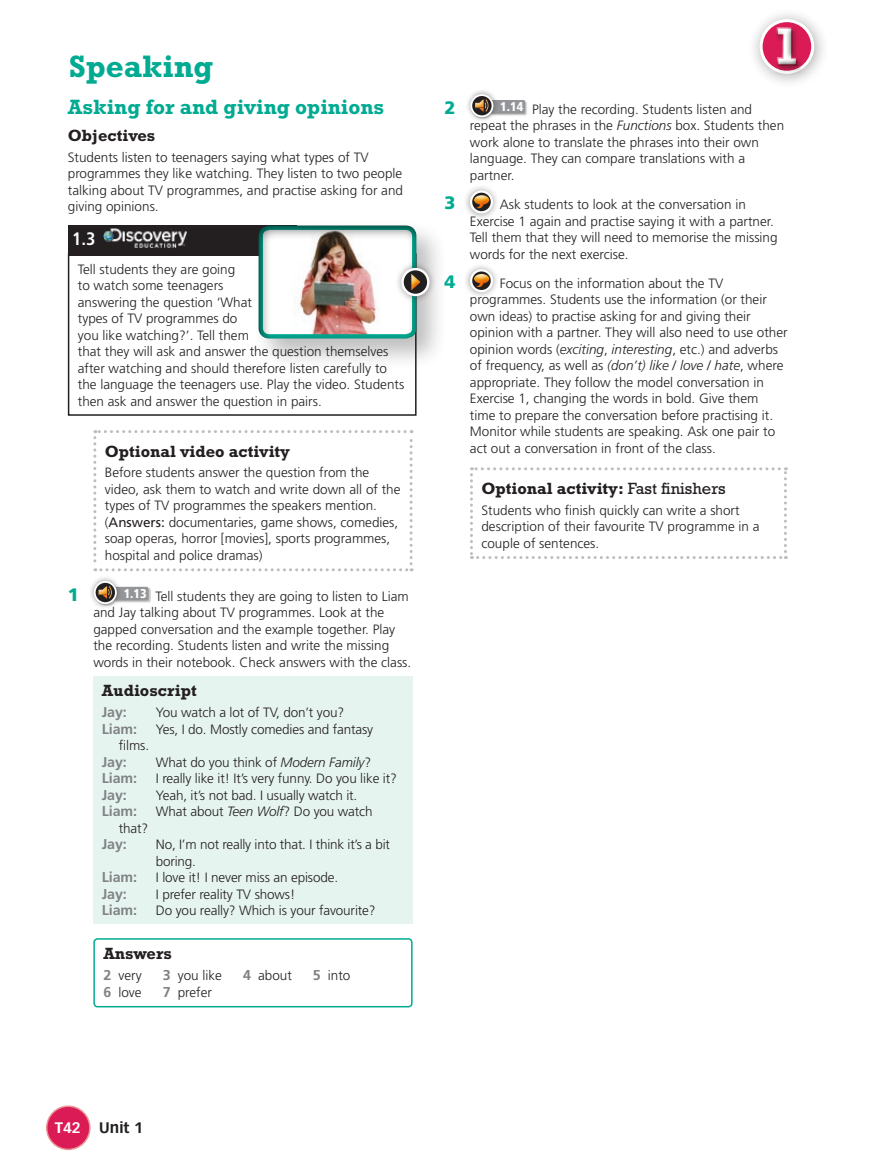
<style>
.page{position:relative;width:872px;height:1170px;background:#fff}
.page>*{position:absolute;margin:0;border:0;box-sizing:border-box;transform-origin:0 0}
.t1{font:700 52.5px "Rockwell Std";color:#fff}
.t2{font:700 31.5px "Rockwell Std";color:#00ab92}
.t3{font:700 21px "Rockwell Std";color:#00ab92}
.t4{font:900 18px "Frutiger LT Std";color:#00ab92}
.t5{font:700 condensed 18px "Frutiger LT Std";color:#fff}
.t6{font:700 16.5px "Rockwell Std";color:#231f20}
.t7{font:700 15px "Vectora LT Std";color:#231f20}
.t8{font:700 15px "Vectora LT Std";color:#fff}
.t9{font:700 14.25px "Frutiger LT Std";letter-spacing:-.01em;color:#808285}
.t10{font:300 13.5px/16.5px "Frutiger LT Std";color:#231f20}
.s1{font-weight:400}
.s2{font-style:italic}
.s3{font-weight:700;font-size:14.25px;color:#808285}
</style>
<div class="page">
<div style="left:471px;top:95px;width:56px;height:24px;background:#231f20;opacity:.25"></div>
<div style="left:478px;top:100px;width:47px;height:14px;background:#939598;border-radius:2px"></div>
<div style="left:465px;top:89px;width:34px;height:34px;background:#231f20;opacity:.45"></div>
<svg style="left:471px;top:95px;width:21px;height:21px"></svg>
<div style="left:470px;top:94px;width:23px;height:23px;border:2px solid #fff;border-radius:50%"></div>
<div style="left:474px;top:98px;width:16px;height:16px;background:#fad5e5;opacity:.75"></div>
<div style="left:463px;top:183px;width:37px;height:37px;background:#231f20;opacity:.45"></div>
<div style="left:470px;top:190px;width:23px;height:23px;border:2px solid #fff;border-radius:50%"></div>
<svg style="left:468px;top:190px;width:23px;height:23px"></svg>
<div style="left:463px;top:262px;width:37px;height:37px;background:#231f20;opacity:.45"></div>
<div style="left:470px;top:269px;width:23px;height:23px;border:2px solid #fff;border-radius:50%"></div>
<svg style="left:468px;top:268px;width:23px;height:23px"></svg>
<svg style="left:470px;top:467px;width:317px;height:92px"></svg>
<div style="left:68px;top:253px;width:348px;height:163px;border:2px solid #231f20"></div>
<div style="left:68px;top:225px;width:229px;height:30px;background:#231f20"></div>
<div style="left:252px;top:219px;width:196px;height:151px;background:#231f20;opacity:.29"></div>
<div style="left:257px;top:223px;width:160px;height:117px;background:#231f20;opacity:.75"></div>
<div style="left:394px;top:261px;width:42px;height:42px;background:#231f20;opacity:.45"></div>
<svg style="left:402px;top:269px;width:26px;height:26px"></svg>
<div style="left:401px;top:268px;width:28px;height:28px;border:2px solid #fff;border-radius:50%"></div>
<div style="left:411px;top:273px;width:10px;height:14px;background:#fff;opacity:.75"></div>
<div style="left:411px;top:278px;width:10px;height:14px;background:#f47921;opacity:.75"></div>
<svg style="left:93px;top:430px;width:319px;height:141px"></svg>
<div style="left:94px;top:581px;width:56px;height:24px;background:#231f20;opacity:.25"></div>
<div style="left:102px;top:586px;width:47px;height:14px;background:#939598;border-radius:2px"></div>
<div style="left:88px;top:575px;width:34px;height:34px;background:#231f20;opacity:.45"></div>
<svg style="left:95px;top:582px;width:21px;height:21px"></svg>
<div style="left:94px;top:581px;width:23px;height:23px;border:2px solid #fff;border-radius:50%"></div>
<div style="left:97px;top:585px;width:17px;height:16px;background:#fad5e5;opacity:.75"></div>
<div style="left:93px;top:676px;width:319px;height:247px;background:#e6f4f0"></div>
<div style="left:93px;top:938px;width:319px;height:69px;border:2px solid #00ab92;border-radius:4px"></div>
<img style="left:104px;top:228px;width:82px;height:20px">
<div style="left:47px;top:1106px;width:43px;height:43px;background:#db1b55;border-radius:50%"></div>
<div style="left:46px;top:1105px;width:45px;height:44px;border:2px solid #eb9597;border-radius:50%"></div>
<div style="left:747px;top:7px;width:82px;height:82px;background:#231f20;opacity:.4"></div>
<svg style="left:761px;top:21px;width:51px;height:51px"></svg>
<div style="left:759px;top:19px;width:55px;height:55px;border:3px solid #fff;border-radius:50%"></div>
<div style="left:768px;top:19px;width:34px;height:50px;background:#fff;opacity:.75"></div>
<div style="left:770px;top:23px;width:35px;height:51px;background:#231f20;opacity:.75"></div>
<h2 class="t2" style="left:69px;top:47px;width:145px">Speaking</h2>
<h3 class="t3" style="left:68px;top:95px;width:318px">Asking for and giving opinions</h3>
<p class="t6" style="left:68px;top:125px;width:89px">Objectives</p>
<p class="t10" style="left:68px;top:149px;width:337px">Students listen to teenagers saying what types of TV programmes they like watching. They listen to two people talking about TV programmes, and practise asking for and giving opinions.</p>
<h3 class="t5" style="left:72px;top:228px;width:25px">1.3</h3>
<p class="t10" style="left:78px;top:261px;width:328px">Tell students they are going<br>to watch some teenagers<br>answering the question ‘What<br>types of TV programmes do<br>you like watching?’. Tell them<br>that they will ask and answer the question themselves after watching and should therefore listen carefully to the language the teenagers use. Play the video. Students then ask and answer the question in pairs.</p>
<p class="t6" style="left:105px;top:441px;width:187px">Optional video activity</p>
<p class="t10" style="left:105px;top:464px;width:297px">Before students answer the question from the video, ask them to watch and write down all of the types of TV programmes the speakers mention. (<span class="s1">Answers:</span> documentaries, game shows, comedies, soap operas, horror [movies], sports programmes, hospital and police dramas)</p>
<h3 class="t4" style="left:68px;top:583px;width:13px">1</h3>
<p class="t10" style="left:93px;top:588px;width:319px;text-indent:30px"><sup>1.13</sup> Tell students they are going to listen to Liam and Jay talking about TV programmes. Look at the gapped conversation and the example together. Play the recording. Students listen and write the missing words in their notebook. Check answers with the class.</p>
<p class="t6" style="left:102px;top:681px;width:96px">Audioscript</p>
<p class="t9" style="left:102px;top:703px;width:26px">Jay:</p>
<p class="t10" style="left:156px;top:704px;width:190px">You watch a lot of TV, don’t you?</p>
<p class="t9" style="left:102px;top:720px;width:37px">Liam:</p>
<p class="t10" style="left:156px;top:721px;width:219px">Yes, I do. Mostly comedies and fantasy</p>
<p class="t10" style="left:119px;top:737px;width:32px">films.</p>
<p class="t9" style="left:102px;top:753px;width:26px">Jay:</p>
<p class="t10" style="left:156px;top:754px;width:217px">What do you think of <span class="s2">Modern Family</span>?</p>
<p class="t9" style="left:102px;top:769px;width:37px">Liam:</p>
<p class="t10" style="left:156px;top:770px;width:242px">I really like it! It’s very funny. Do you like it?</p>
<p class="t9" style="left:102px;top:786px;width:26px">Jay:</p>
<p class="t10" style="left:156px;top:787px;width:203px">Yeah, it’s not bad. I usually watch it.</p>
<p class="t9" style="left:102px;top:802px;width:37px">Liam:</p>
<p class="t10" style="left:156px;top:803px;width:218px">What about <span class="s2">Teen Wolf</span>? Do you watch</p>
<p class="t10" style="left:119px;top:820px;width:31px">that?</p>
<p class="t9" style="left:102px;top:835px;width:26px">Jay:</p>
<p class="t10" style="left:156px;top:836px;width:236px">No, I’m not really into that. I think it’s a bit boring.</p>
<p class="t9" style="left:102px;top:868px;width:37px">Liam:</p>
<p class="t10" style="left:156px;top:869px;width:184px">I love it! I never miss an episode.</p>
<p class="t9" style="left:102px;top:885px;width:26px">Jay:</p>
<p class="t10" style="left:156px;top:886px;width:141px">I prefer reality TV shows!</p>
<p class="t9" style="left:102px;top:901px;width:37px">Liam:</p>
<p class="t10" style="left:156px;top:902px;width:221px">Do you really? Which is your favourite?</p>
<p class="t6" style="left:103px;top:944px;width:70px">Answers</p>
<p class="t10" style="left:103px;top:967px;width:40px"><span class="s3">2</span> very</p>
<p class="t10" style="left:163px;top:967px;width:61px"><span class="s3">3</span> you like</p>
<p class="t10" style="left:243px;top:967px;width:50px"><span class="s3">4</span> about</p>
<p class="t10" style="left:313px;top:967px;width:39px"><span class="s3">5</span> into</p>
<p class="t10" style="left:103px;top:983px;width:40px"><span class="s3">6</span> love</p>
<p class="t10" style="left:163px;top:983px;width:51px"><span class="s3">7</span> prefer</p>
<h1 class="t1" style="left:772px;top:16px;width:30px">1</h1>
<h3 class="t4" style="left:444px;top:97px;width:13px">2</h3>
<p class="t10" style="left:470px;top:101px;width:316px;text-indent:30px"><sup>1.14</sup> Play the recording. Students listen and repeat the phrases in the <span class="s2">Functions</span> box. Students then work alone to translate the phrases into their own language. They can compare translations with a partner.</p>
<h3 class="t4" style="left:444px;top:192px;width:13px">3</h3>
<p class="t10" style="left:470px;top:196px;width:309px;text-indent:30px">Ask students to look at the conversation in Exercise 1 again and practise saying it with a partner.<br>Tell them that they will need to memorise the missing words for the next exercise.</p>
<h3 class="t4" style="left:444px;top:271px;width:13px">4</h3>
<p class="t10" style="left:470px;top:275px;width:319px;text-indent:30px">Focus on the information about the TV programmes. Students use the information (or their own ideas) to practise asking for and giving their opinion with a partner. They will also need to use other opinion words (<span class="s2">exciting</span>, <span class="s2">interesting</span>, etc.) and adverbs of frequency, as well as <span class="s2">(don’t) like</span> / <span class="s2">love</span> / <span class="s2">hate</span>, where appropriate. They follow the model conversation in Exercise 1, changing the words in bold. Give them<br>time to prepare the conversation before practising it.<br>Monitor while students are speaking. Ask one pair to act out a conversation in front of the class.</p>
<p class="t6" style="left:481px;top:478px;width:246px">Optional activity: <span class="s1">Fast finishers</span></p>
<p class="t10" style="left:481px;top:501px;width:280px">Students who finish quickly can write a short description of their favourite TV programme in a couple of sentences.</p>
<p class="t8" style="left:55px;top:1118px;width:28px">T42</p>
<p class="t7" style="left:99px;top:1118px;width:45px">Unit 1</p>
</div>
